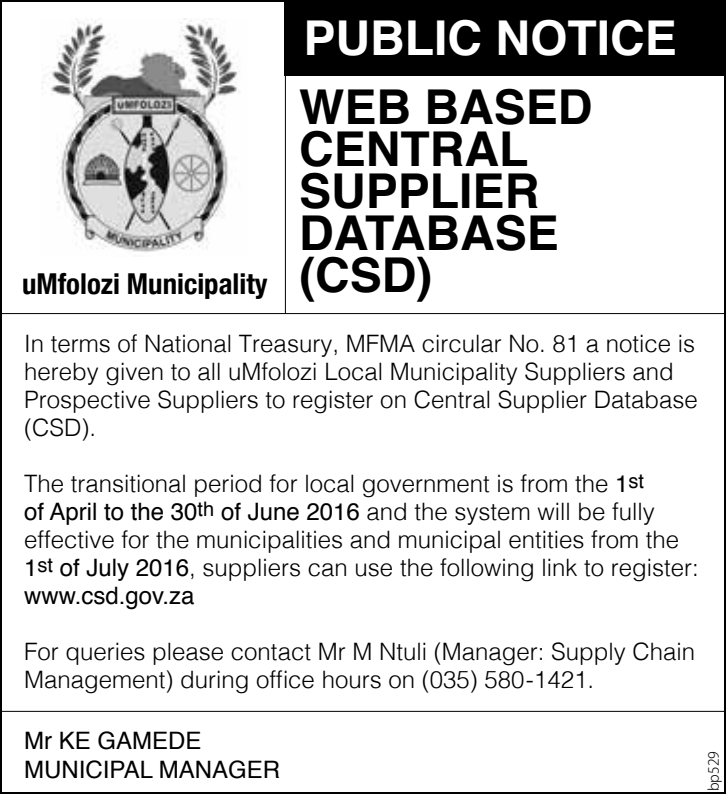
<style>
.page{position:relative;width:726px;height:794px;background:#fff}
.page>*{position:absolute;margin:0;border:0;box-sizing:border-box;transform-origin:0 0}
.t1{font:700 48px/42px "Helvetica";color:#000}
.t2{font:700 48px "Helvetica";color:#fff}
.t3{font:700 condensed 28.8px "Helvetica Neue";color:#000}
.t4{font:300 24px/28px "Helvetica";color:#000}
.t5{font:24px/28.8px "Helvetica";color:#000}
.t6{font:300 14px "Koz Go Pro";color:#000}
.s1{font-weight:400}
</style>
<div class="page">
<hr style="left:0;top:710px;width:726px;height:2px;background:#000">
<hr style="left:0;top:313px;width:726px;height:1px;background:#000">
<hr style="left:285px;top:0;width:1px;height:314px;background:#000">
<div style="left:285px;top:0;width:441px;height:76px;background:#000"></div>
<img style="left:42px;top:18px;width:198px;height:234px">
<h1 class="t2" style="left:303px;top:-1px;width:375px">PUBLIC NOTICE</h1>
<p class="t3" style="left:22px;top:260px;width:247px">uMfolozi Municipality</p>
<h1 class="t1" style="left:299px;top:87px;width:295px">WEB BASED<br>CENTRAL<br>SUPPLIER<br>DATABASE (CSD)</h1>
<p class="t4" style="left:24px;top:328px;width:675px">In terms of National Treasury, MFMA circular No. 81 a notice is hereby given to all uMfolozi Local Municipality Suppliers and Prospective Suppliers to register on Central Supplier Database (CSD).</p>
<p class="t4" style="left:24px;top:468px;width:676px">The transitional period for local government is from the <span class="s1">1</span><sup>st<br></sup><span class="s1">of April to the 30</span><sup>th</sup> <span class="s1">of June 2016</span> and the system will be fully effective for the municipalities and municipal entities from the <span class="s1">1</span><sup>st</sup> <span class="s1">of July 2016</span>, suppliers can use the following link to register: <span class="s1">www.csd.gov.za</span></p>
<p class="t4" style="left:24px;top:636px;width:672px">For queries please contact Mr M Ntuli (Manager: Supply Chain<br>Management) during office hours on (035) 580-1421.</p>
<p class="t5" style="left:24px;top:726px;width:258px">Mr KE GAMEDE<br>MUNICIPAL MANAGER</p>
<p class="t6" style="left:704px;top:791px;width:42px;rotate:-90deg">bp529</p>
</div>
